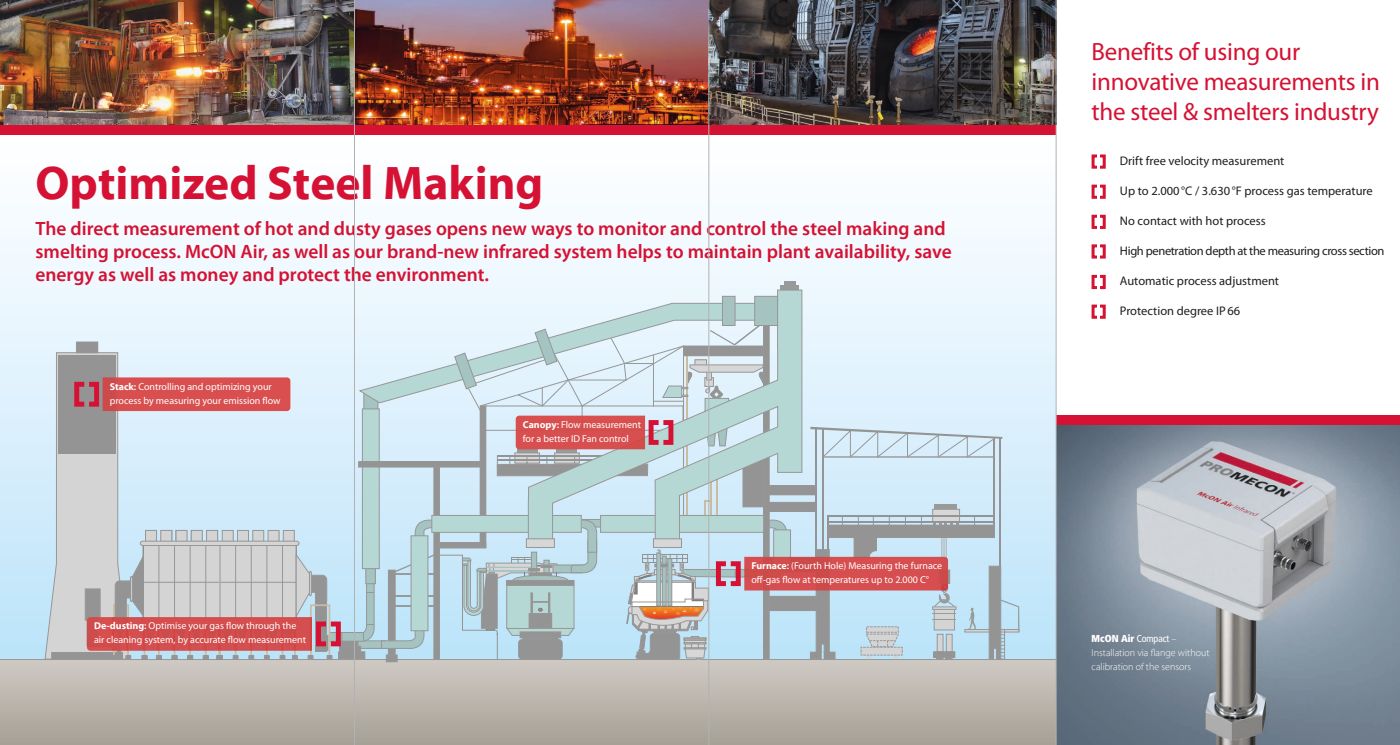
<style>
.page{position:relative;width:1400px;height:745px;background:#fff}
.page>*{position:absolute;margin:0;border:0;box-sizing:border-box;transform-origin:0 0}
.t1{font:700 47.5px "Myriad Pro";color:#d51233}
.t2{font:25px/30px "Myriad Pro";letter-spacing:-.01em;color:#d51233}
.t3{font:600 19.38px/23.2px "Myriad Pro";color:#d51233}
.t4{font:12.5px "Myriad Pro";color:#1d1e1f}
.t5{font:12.5px "Myriad Pro";letter-spacing:-.03em;color:#1d1e1f}
.t6{font:10px/14px "Myriad Pro";color:#fff}
.t7{font:300 10px/14px "Myriad Pro";color:#fff}
.t8{font:800 condensed 10px "Frutiger BQ";color:#fff}
.s1{font-weight:700}
.s2{font-weight:600}
.s3{font-weight:400}
.s4{font-family:"Myriad Pro";font-weight:300;font-stretch:normal}
</style>
<div class="page">
<div style="left:1056px;top:415px;width:344px;height:134px;background:#d51233"></div>
<div style="left:0;top:96px;width:1056px;height:39px;background:#d51233"></div>
<img style="left:0;top:0;width:354px;height:124px">
<svg style="left:0;top:345px;width:1056px;height:315px;background:#d0e9f7"></svg>
<hr style="left:942px;top:533px;width:1px;height:40px;background:#acacac">
<hr style="left:944px;top:533px;width:1px;height:40px;background:#acacac">
<hr style="left:946px;top:533px;width:1px;height:40px;background:#acacac">
<div style="left:939px;top:569px;width:11px;height:15px;border:1px solid #979797"></div>
<div style="left:934px;top:609px;width:20px;height:21px;background:#d4d4d4"></div>
<div style="left:934px;top:609px;width:21px;height:21px;border:1px solid #999a9a"></div>
<svg style="left:933px;top:613px;width:23px;height:7px"></svg>
<div style="left:932px;top:606px;width:24px;height:3px;border:1px solid #999a9a"></div>
<svg style="left:810px;top:427px;width:192px;height:31px;background:#ccdee9"></svg>
<hr style="left:1000px;top:438px;width:1px;height:132px;background:#949494">
<hr style="left:994px;top:437px;width:1px;height:99px;background:#949494">
<hr style="left:822px;top:429px;width:1px;height:123px;background:#949494">
<hr style="left:816px;top:427px;width:1px;height:133px;background:#949494">
<hr style="left:827px;top:515px;width:2px;height:37px;background:#949494">
<svg style="left:853px;top:516px;width:24px;height:41px"></svg>
<hr style="left:827px;top:515px;width:167px;height:1px;background:#949494">
<hr style="left:827px;top:521px;width:167px;height:1px;background:#949494">
<div style="left:828px;top:525px;width:166px;height:12px;background:#949494"></div>
<svg style="left:964px;top:565px;width:56px;height:94px;background:#b5d0de"></svg>
<svg style="left:936px;top:657px;width:16px;height:2px"></svg>
<div style="left:937px;top:634px;width:6px;height:17px;background:#d4d4d4"></div>
<div style="left:937px;top:634px;width:6px;height:18px;border:1px solid #979797"></div>
<div style="left:946px;top:634px;width:6px;height:17px;background:#d4d4d4"></div>
<div style="left:946px;top:634px;width:6px;height:18px;border:1px solid #979797"></div>
<div style="left:934px;top:651px;width:21px;height:6px;background:#949494"></div>
<div style="left:933px;top:651px;width:22px;height:6px;border:1px solid #979797"></div>
<svg style="left:815px;top:549px;width:15px;height:104px"></svg>
<div style="left:810px;top:652px;width:11px;height:7px;background:#949494"></div>
<div style="left:824px;top:652px;width:11px;height:7px;background:#949494"></div>
<div style="left:780px;top:285px;width:19px;height:5px;background:#999a9a"></div>
<svg style="left:784px;top:282px;width:11px;height:3px"></svg>
<div style="left:386px;top:654px;width:11px;height:8px;border:1px solid #979797"></div>
<svg style="left:860px;top:626px;width:43px;height:33px"></svg>
<div style="left:774px;top:530px;width:16px;height:36px;background:#b6d8d5"></div>
<div style="left:773px;top:529px;width:18px;height:37px;border:1px solid #979797"></div>
<svg style="left:528px;top:289px;width:274px;height:254px;background:#cee3e6"></svg>
<div style="left:755px;top:296px;width:23px;height:29px;background:#a5c3c0"></div>
<div style="left:754px;top:296px;width:24px;height:30px;border:1px solid #979797"></div>
<div style="left:722px;top:296px;width:13px;height:29px;background:#a5c3c0"></div>
<div style="left:722px;top:296px;width:13px;height:30px;border:1px solid #979797"></div>
<img style="left:1057px;top:425px;width:343px;height:320px">
<img style="left:355px;top:0;width:354px;height:124px">
<img style="left:710px;top:0;width:346px;height:124px">
<div style="left:1091px;top:154px;width:15px;height:15px;border:3px solid #d51233"></div>
<hr style="left:1097px;top:152px;width:3px;height:19px;background:#fff">
<div style="left:1091px;top:185px;width:15px;height:14px;border:3px solid #d51233"></div>
<hr style="left:1097px;top:182px;width:3px;height:19px;background:#fff">
<div style="left:1091px;top:215px;width:15px;height:14px;border:3px solid #d51233"></div>
<hr style="left:1097px;top:212px;width:3px;height:19px;background:#fff">
<div style="left:1091px;top:244px;width:15px;height:14px;border:3px solid #d51233"></div>
<hr style="left:1097px;top:242px;width:3px;height:19px;background:#fff">
<div style="left:1091px;top:275px;width:15px;height:14px;border:3px solid #d51233"></div>
<hr style="left:1097px;top:272px;width:3px;height:19px;background:#fff">
<div style="left:1091px;top:304px;width:15px;height:15px;border:3px solid #d51233"></div>
<hr style="left:1097px;top:302px;width:3px;height:19px;background:#fff">
<img style="left:787px;top:557px;width:161px;height:33px">
<svg style="left:44px;top:303px;width:743px;height:357px;background:#c9cfd6"></svg>
<hr style="left:354px;top:0;width:1px;height:745px;background:#b2b2b2">
<hr style="left:1056px;top:0;width:1px;height:745px;background:#b2b2b2">
<hr style="left:709px;top:0;width:1px;height:745px;background:#b2b2b2">
<h1 class="t1" style="left:36px;top:156px;width:509px">Optimized Steel Making</h1>
<p class="t3" style="left:36px;top:217px;width:918px">The direct measurement of hot and dusty gases opens new ways to monitor and control the steel making and smelting process. McON Air, as well as our brand-new infrared system helps to maintain plant availability, save energy as well as money and protect the environment.</p>
<p class="t6" style="left:110px;top:380px;width:172px"><span class="s1">Stack</span><span class="s2">:</span> Controlling and optimizing your process by measuring your emission flow</p>
<p class="t6" style="left:94px;top:619px;width:214px"><span class="s1">De-dusting</span><span class="s2">:</span> Optimise your gas flow through the air cleaning system, by accurate flow measurement</p>
<p class="t6" style="left:523px;top:418px;width:120px"><span class="s1">Canopy</span><span class="s2">:</span> Flow measurement for a better ID Fan control</p>
<p class="t6" style="left:751px;top:559px;width:192px"><span class="s1">Furnace</span><span class="s2">:</span> (Fourth Hole) Measuring the furnace off-gas flow at temperatures up to 2.000 C°</p>
<h2 class="t2" style="left:1091px;top:39px;width:290px">Benefits of using our innovative measurements in the steel &amp; smelters industry</h2>
<p class="t4" style="left:1120px;top:156px;width:166px">Drift free velocity measurement</p>
<p class="t4" style="left:1120px;top:186px;width:254px">Up to 2.000 °C / 3.630 °F process gas temperature</p>
<p class="t4" style="left:1120px;top:216px;width:147px">No contact with hot process</p>
<p class="t5" style="left:1120px;top:246px;width:266px">High penetration depth at the measuring cross section</p>
<p class="t4" style="left:1120px;top:276px;width:161px">Automatic process adjustment</p>
<p class="t4" style="left:1120px;top:306px;width:122px">Protection degree IP 66</p>
<p class="t8" style="left:1091px;top:632px;width:87px">McON Air <span class="s3">Compact</span> <span class="s4">–</span></p>
<p class="t7" style="left:1091px;top:645px;width:119px">Installation via flange without calibration of the sensors</p>
</div>
